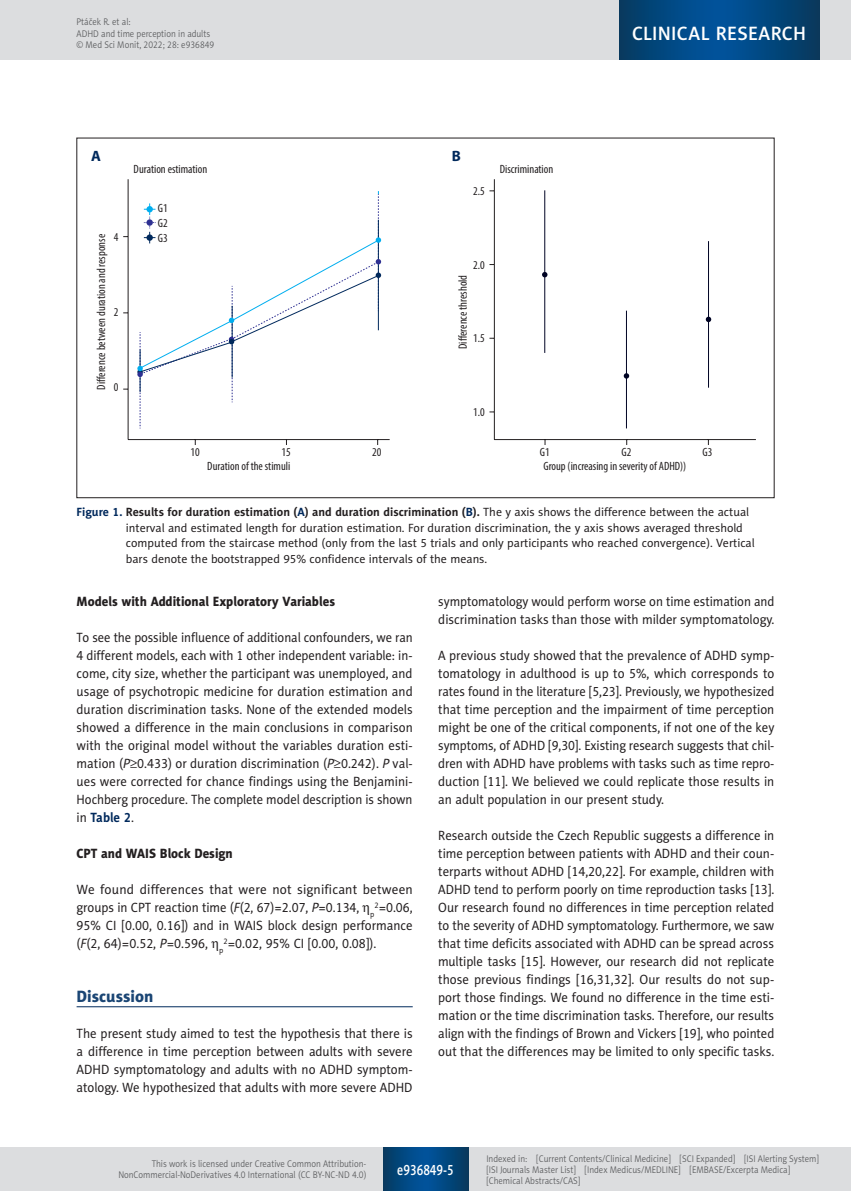
<style>
.page{position:relative;width:851px;height:1191px;background:#fff}
.page>*{position:absolute;margin:0;border:0;box-sizing:border-box;transform-origin:0 0}
.t1{font:19.5px "Naomi Sans EFN Medium";letter-spacing:.015em;color:#fff}
.MSM_Headline_1{font:16.5px "Naomi Sans EFN Heavy";color:#1a4574}
.t2{font:15px "Naomi Sans EFN Medium";color:#fff;scale:.8 1}
.t3{font:700 15px "Myriad Pro";color:#00295c}
.MSM_Body{font:13.5px/18px "Naomi Sans EFN";color:#231f20;text-align:justify;scale:.95 1}
.MSM_Body-2{font:13.5px/18px "Naomi Sans EFN";color:#231f20;text-align:justify;scale:.93 1}
.MSM_Body-3{font:13.5px/18px "Naomi Sans EFN";color:#231f20;text-align:justify}
.MSM_Body-4{font:13.5px/18px "Naomi Sans EFN";color:#231f20;scale:.94 1}
.MSM_Headline_2{font:13.5px "Naomi Sans EFN Heavy";color:#231f20;scale:.95 1}
.MSM_Rycina_tytul{font:12px/15.8px "Naomi Sans EFN";color:#231f20}
.t4{font:condensed 12px/15px "Myriad Pro";color:#231f20;text-align:justify}
.t5{font:9.75px/11.2px "Naomi Sans EFN Light";color:#57585a;scale:.9 1}
.s1{font-weight:700;color:#00295c}
.s2{font-weight:700}
.s3{font-style:italic}
.s4{font-family:"Standard Sym L"}
</style>
<div class="page">
<hr style="left:77px;top:1006px;width:335px;height:1px;background:#00295c">
<hr style="left:128px;top:179px;width:1px;height:260px;background:#231f20">
<hr style="left:128px;top:439px;width:261px;height:1px;background:#231f20">
<svg style="left:137px;top:191px;width:244px;height:238px"></svg>
<hr style="left:494px;top:179px;width:1px;height:260px;background:#231f20">
<hr style="left:494px;top:439px;width:261px;height:1px;background:#231f20">
<svg style="left:542px;top:272px;width:5px;height:5px"></svg>
<hr style="left:544px;top:190px;width:1px;height:163px;background:#000424">
<svg style="left:623px;top:373px;width:6px;height:6px"></svg>
<hr style="left:626px;top:311px;width:1px;height:117px;background:#000424">
<svg style="left:705px;top:317px;width:6px;height:5px"></svg>
<hr style="left:708px;top:241px;width:1px;height:147px;background:#000424">
<div style="left:0;top:1148px;width:850px;height:43px;background:#dcdddf"></div>
<svg style="left:383px;top:1147px;width:85px;height:43px;background:#02477e"></svg>
<div style="left:0;top:0;width:850px;height:60px;background:#dcdddf"></div>
<svg style="left:619px;top:0;width:200px;height:60px;background:#02477e"></svg>
<p class="t5" style="left:77px;top:16px;width:154px">Ptáček R. et al:<br>ADHD and time perception in adults © Med Sci Monit, 2022; 28: e936849</p>
<h1 class="t1" style="left:632px;top:22px;width:175px">CLINICAL RESEARCH</h1>
<p class="t3" style="left:91px;top:147px;width:11px">A</p>
<p class="t3" style="left:451px;top:147px;width:11px">B</p>
<p class="t4" style="left:114px;top:229px;width:6px">4</p>
<p class="t4" style="left:93px;top:390px;width:157px;rotate:-90deg">Di erence between duration and response</p>
<p class="t4" style="left:114px;top:304px;width:6px">2</p>
<p class="t4" style="left:114px;top:379px;width:6px">0</p>
<p class="t4" style="left:134px;top:161px;width:75px">Duration estimation</p>
<p class="t4" style="left:158px;top:200px;width:11px">G1<br>G2<br>G3</p>
<p class="t4" style="left:190px;top:444px;width:11px">10</p>
<p class="t4" style="left:281px;top:444px;width:11px">15</p>
<p class="t4" style="left:372px;top:444px;width:11px">20</p>
<p class="t4" style="left:207px;top:458px;width:84px">Duration of the stimuli</p>
<p class="t4" style="left:473px;top:184px;width:13px">2.5</p>
<p class="t4" style="left:473px;top:257px;width:13px">2.0</p>
<p class="t4" style="left:455px;top:349px;width:76px;rotate:-90deg">Di erence threshold</p>
<p class="t4" style="left:473px;top:331px;width:13px">1.5</p>
<p class="t4" style="left:473px;top:404px;width:13px">1.0</p>
<p class="t4" style="left:500px;top:161px;width:55px">Discrimination</p>
<p class="t4" style="left:540px;top:444px;width:11px">G1</p>
<p class="t4" style="left:621px;top:444px;width:11px">G2</p>
<p class="t4" style="left:702px;top:444px;width:11px">G3</p>
<p class="t4" style="left:543px;top:458px;width:144px">Group (increasing in severity of ADHD))</p>
<p class="MSM_Rycina_tytul" style="left:126px;top:504px;width:630px;text-indent:-49px"><span class="s1">Figure 1.</span> <span class="s2">Results for duration estimation (</span><span class="s1">A</span><span class="s2">) and duration discrimination (</span><span class="s1">B</span><span class="s2">).</span> The y axis shows the difference between the actual interval and estimated length for duration estimation. For duration discrimination, the y axis shows averaged threshold computed from the staircase method (only from the last 5 trials and only participants who reached convergence). Vertical bars denote the bootstrapped 95% confidence intervals of the means.</p>
<p class="MSM_Headline_2" style="left:77px;top:593px;width:273px">Models with Additional Exploratory Variables</p>
<p class="MSM_Body-2" style="left:77px;top:628px;width:363px">To see the possible influence of additional confounders, we ran 4 different models, each with 1 other independent variable: in&shy;come, city size, whether the participant was unemployed, and usage of psychotropic medicine for duration estimation and duration discrimination tasks. None of the extended models showed a difference in the main conclusions in comparison with the original model without the variables duration esti&shy;mation (<span class="s3">P</span><span class="s4">³</span>0.433) or duration discrimination (<span class="s3">P</span><span class="s4">³</span>0.242). <span class="s3">P</span> val&shy;ues were corrected for chance findings using the Benjamini-Hochberg procedure. The complete model description is shown in <span class="s1">Table 2</span>.</p>
<p class="MSM_Headline_2" style="left:77px;top:845px;width:166px">CPT and WAIS Block Design</p>
<p class="MSM_Body-3" style="left:77px;top:880px;width:338px">We found differences that were not significant between groups in CPT reaction time (<span class="s3">F</span>(2, 67)=2.07, <span class="s3">P</span>=0.134, <span class="s4">h</span><sub>p</sub><sup>2</sup>=0.06, 95% CI [0.00, 0.16]) and in WAIS block design performance (<span class="s3">F</span>(2, 64)=0.52, <span class="s3">P</span>=0.596, <span class="s4">h</span><sub>p</sub><sup>2</sup>=0.02, 95% CI [0.00, 0.08]).</p>
<p class="MSM_Headline_1" style="left:77px;top:986px;width:78px">Discussion</p>
<p class="MSM_Body" style="left:77px;top:1024px;width:355px">The present study aimed to test the hypothesis that there is a difference in time perception between adults with severe ADHD symptomatology and adults with no ADHD symptom&shy;atology. We hypothesized that adults with more severe ADHD</p>
<p class="MSM_Body-4" style="left:438px;top:592px;width:359px">symptomatology would perform worse on time estimation and discrimination tasks than those with milder symptomatology.</p>
<p class="MSM_Body" style="left:438px;top:646px;width:355px">A previous study showed that the prevalence of ADHD symp&shy;tomatology in adulthood is up to 5%, which corresponds to rates found in the literature [5,23]. Previously, we hypothesized that time perception and the impairment of time perception might be one of the critical components, if not one of the key symptoms, of ADHD [9,30]. Existing research suggests that chil&shy;dren with ADHD have problems with tasks such as time repro&shy;duction [11]. We believed we could replicate those results in an adult population in our present study.</p>
<p class="MSM_Body" style="left:438px;top:826px;width:355px">Research outside the Czech Republic suggests a difference in time perception between patients with ADHD and their coun&shy;terparts without ADHD [14,20,22]. For example, children with ADHD tend to perform poorly on time reproduction tasks [13].<br>Our research found no differences in time perception related to the severity of ADHD symptomatology. Furthermore, we saw that time deficits associated with ADHD can be spread across multiple tasks [15]. However, our research did not replicate those previous findings [16,31,32]. Our results do not sup&shy;port those findings. We found no difference in the time esti&shy;mation or the time discrimination tasks. Therefore, our results align with the findings of Brown and Vickers [19], who pointed out that the differences may be limited to only specific tasks.</p>
<p class="t5" style="left:118px;top:1158px;width:277px;text-align:right">This work is licensed under Creative Common Attribution-<br>NonCommercial-NoDerivatives 4.0 International (CC BY-NC-ND 4.0)</p>
<p class="t2" style="left:397px;top:1160px;width:72px">e936849-5</p>
<p class="t5" style="left:486px;top:1152px;width:371px">Indexed in: [Current Contents/Clinical Medicine] [SCI Expanded] [ISI Alerting System] [ISI Journals Master List] [Index Medicus/MEDLINE] [EMBASE/Excerpta Medica] [Chemical Abstracts/CAS]</p>
</div>
